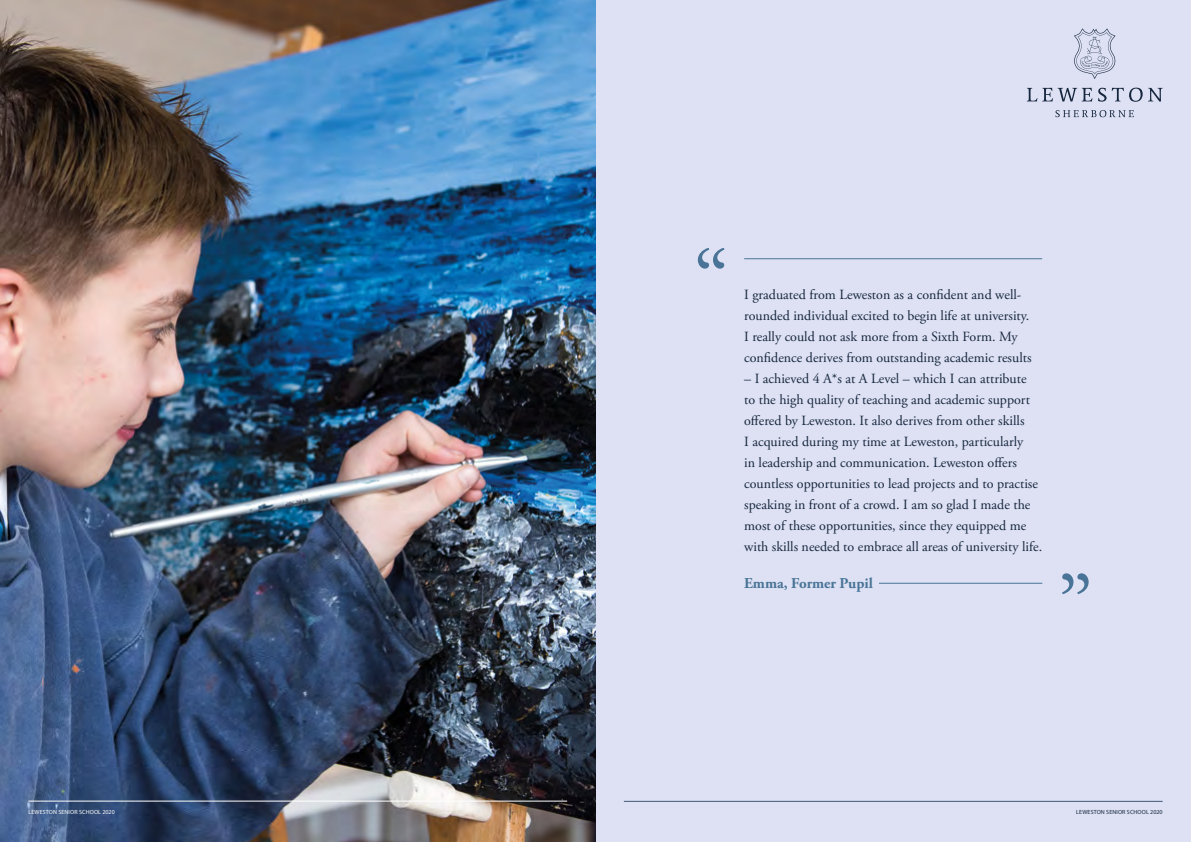
<style>
.page{position:relative;width:1191px;height:842px;background:#fff}
.page>*{position:absolute;margin:0;border:0;box-sizing:border-box;transform-origin:0 0}
.t1{font:700 15px "Adobe Garamond Pro";color:#497497}
.t2{font:14px/21px "Adobe Garamond Pro";color:#16263e}
.t3{font:6px "Myriad Pro";letter-spacing:.02em;color:#fff}
.t4{font:6px "Myriad Pro";letter-spacing:.02em;color:#16263e}
</style>
<div class="page">
<div style="left:595px;top:0;width:596px;height:842px;background:#dde1f3"></div>
<img style="left:0;top:0;width:595px;height:842px">
<svg style="left:698px;top:248px;width:26px;height:21px"></svg>
<hr style="left:744px;top:258px;width:298px;height:1px;background:#497497">
<svg style="left:1062px;top:573px;width:26px;height:21px"></svg>
<hr style="left:766px;top:583px;width:276px;height:1px;background:#497497">
<div style="left:744px;top:577px;width:134px;height:11px;background:#dde1f3"></div>
<hr style="left:624px;top:801px;width:538px;height:1px;background:#405877">
<svg style="left:1026px;top:88px;width:66px;height:14px"></svg>
<svg style="left:1098px;top:88px;width:44px;height:14px"></svg>
<svg style="left:1148px;top:88px;width:14px;height:14px"></svg>
<svg style="left:1055px;top:110px;width:79px;height:7px"></svg>
<svg style="left:1074px;top:28px;width:41px;height:51px"></svg>
<hr style="left:28px;top:801px;width:539px;height:1px;background:#fff">
<p class="t2" style="left:744px;top:284px;width:289px">I graduated from Leweston as a confident and well&shy;rounded individual excited to begin life at university.<br>I really could not ask more from a Sixth Form. My confidence derives from outstanding academic results</p>
<p class="t2" style="left:744px;top:368px;width:299px">– I achieved 4 A*s at A Level – which I can attribute<br>to the high quality of teaching and academic support offered by Leweston. It also derives from other skills<br>I acquired during my time at Leweston, particularly<br>in leadership and communication. Leweston offers countless opportunities to lead projects and to practise speaking in front of a crowd. I am so glad I made the most of these opportunities, since they equipped me with skills needed to embrace all areas of university life.</p>
<p class="t1" style="left:744px;top:574px;width:130px">Emma, Former Pupil</p>
<p class="t3" style="left:28px;top:808px;width:88px">LEWESTON SENIOR SCHOOL 2020</p>
<p class="t4" style="left:1076px;top:808px;width:88px">LEWESTON SENIOR SCHOOL 2020</p>
</div>
